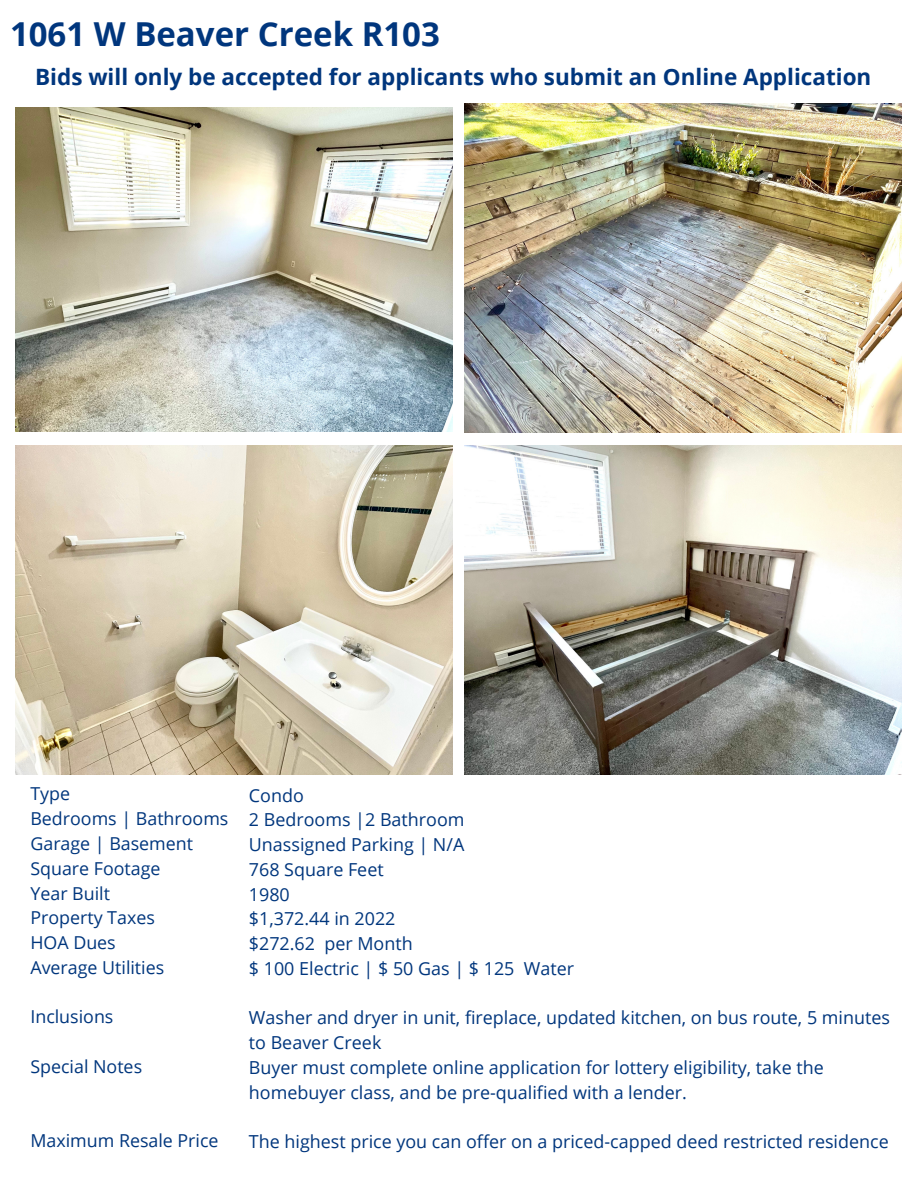
<style>
.page{position:relative;width:918px;height:1188px;background:#fff}
.page>*{position:absolute;margin:0;border:0;box-sizing:border-box;transform-origin:0 0}
.t1{font:700 33px "Open Sans";color:#00367d}
.t2{font:700 22.5px "Open Sans";color:#00367d}
.t3{font:17.85px/24.8px "Open Sans";color:#00367d}
</style>
<div class="page">
<img style="left:15px;top:108px;width:438px;height:324px">
<img style="left:464px;top:104px;width:438px;height:328px">
<img style="left:15px;top:446px;width:438px;height:328px">
<img style="left:464px;top:446px;width:438px;height:328px">
<p class="t1" style="left:10px;top:11px;width:431px">1061 W Beaver Creek R103</p>
<p class="t2" style="left:35px;top:61px;width:838px">Bids will only be accepted for applicants who submit an Online Application</p>
<p class="t3" style="left:30px;top:781px;width:41px">Type</p>
<p class="t3" style="left:30px;top:806px;width:200px">Bedrooms | Bathrooms</p>
<p class="t3" style="left:30px;top:831px;width:164px">Garage | Basement</p>
<p class="t3" style="left:30px;top:855px;width:132px">Square Footage</p>
<p class="t3" style="left:30px;top:880px;width:81px">Year Built</p>
<p class="t3" style="left:30px;top:905px;width:126px">Property Taxes</p>
<p class="t3" style="left:30px;top:930px;width:87px">HOA Dues</p>
<p class="t3" style="left:30px;top:955px;width:135px">Average Utilities</p>
<p class="t3" style="left:30px;top:1004px;width:85px">Inclusions</p>
<p class="t3" style="left:30px;top:1054px;width:113px">Special Notes</p>
<p class="t3" style="left:30px;top:1128px;width:190px">Maximum Resale Price</p>
<p class="t3" style="left:249px;top:782px;width:56px">Condo</p>
<p class="t3" style="left:249px;top:807px;width:217px">2 Bedrooms |2 Bathroom</p>
<p class="t3" style="left:249px;top:832px;width:217px">Unassigned Parking | N/A</p>
<p class="t3" style="left:249px;top:857px;width:136px">768 Square Feet</p>
<p class="t3" style="left:249px;top:881px;width:42px">1980</p>
<p class="t3" style="left:249px;top:906px;width:148px">$1,372.44 in 2022</p>
<p class="t3" style="left:249px;top:931px;width:165px">$272.62 per Month</p>
<p class="t3" style="left:249px;top:956px;width:327px">$ 100 Electric | $ 50 Gas | $ 125 Water</p>
<p class="t3" style="left:249px;top:1005px;width:643px">Washer and dryer in unit, fireplace, updated kitchen, on bus route, 5 minutes to Beaver Creek</p>
<p class="t3" style="left:249px;top:1055px;width:576px">Buyer must complete online application for lottery eligibility, take the homebuyer class, and be pre-qualified with a lender.</p>
<p class="t3" style="left:249px;top:1129px;width:641px">The highest price you can offer on a priced-capped deed restricted residence</p>
</div>
